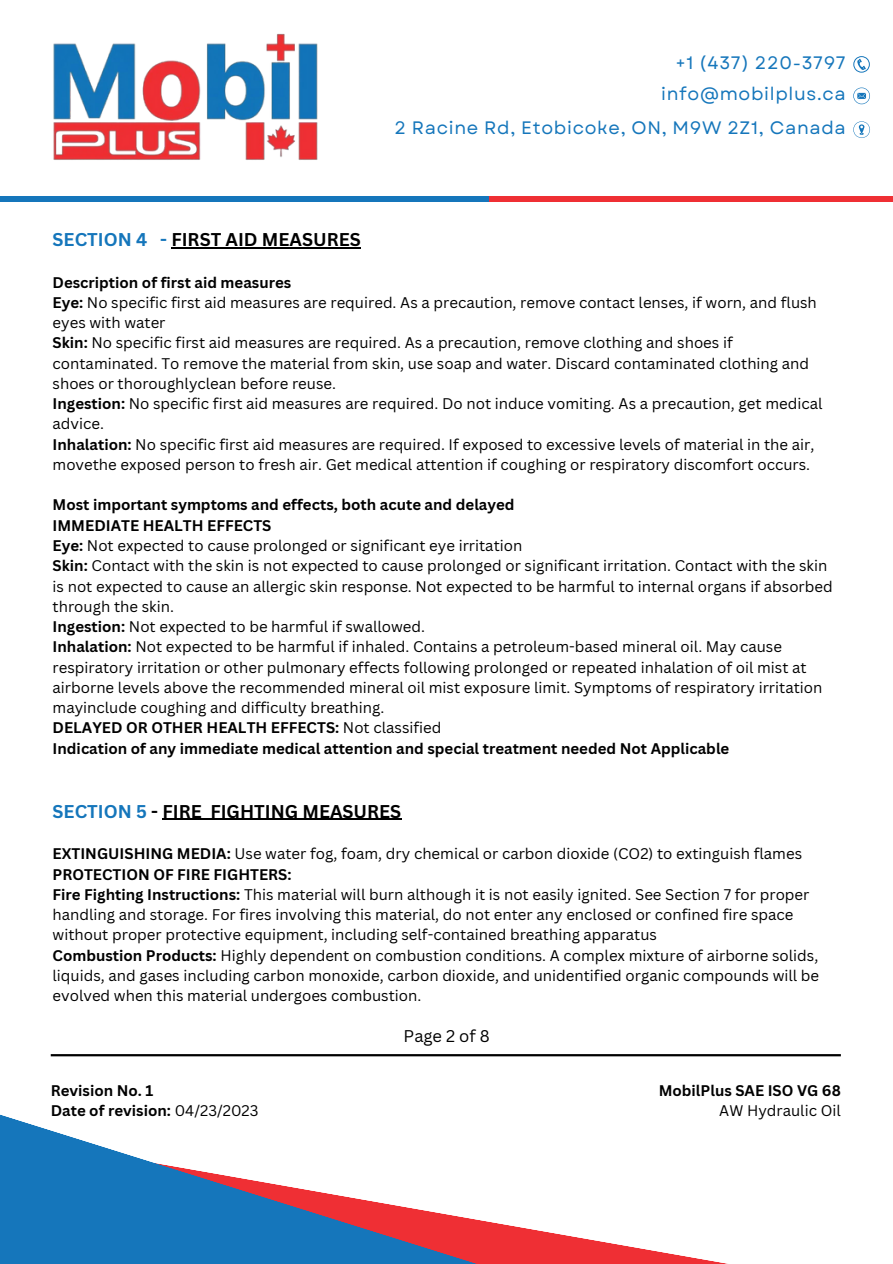
<style>
.page{position:relative;width:893px;height:1264px;background:#fff}
.page>*{position:absolute;margin:0;border:0;box-sizing:border-box;transform-origin:0 0}
.t1{font:18px "Garet";letter-spacing:.04em;color:#1576bb}
.t2{font:700 18px "Canva Sans";color:#000}
.t3{font:16.5px "Canva Sans";color:#000}
.t4{font:15px/20.2px "Canva Sans";color:#000}
.t5{font:700 15px "Canva Sans";color:#000}
.s1{color:#1576bb}
.s2{font-weight:700}
.s3{font-weight:400}
</style>
<div class="page">
<svg style="left:853px;top:56px;width:16px;height:17px"></svg>
<svg style="left:853px;top:88px;width:16px;height:16px"></svg>
<svg style="left:853px;top:121px;width:16px;height:17px"></svg>
<div style="left:0;top:196px;width:489px;height:6px;background:#1576bb"></div>
<div style="left:489px;top:196px;width:403px;height:6px;background:#ef2f34"></div>
<svg style="left:542px;top:1231px;width:180px;height:32px"></svg>
<svg style="left:0;top:1114px;width:542px;height:149px"></svg>
<img style="left:53px;top:33px;width:265px;height:127px">
<hr style="left:171px;top:247px;width:190px;height:1px;background:#000">
<hr style="left:162px;top:818px;width:40px;height:2px;background:#000">
<svg style="left:202px;top:818px;width:8px;height:2px"></svg>
<hr style="left:210px;top:818px;width:191px;height:2px;background:#000">
<hr style="left:51px;top:1054px;width:789px;height:2px;background:#000">
<p class="t1" style="left:675px;top:50px;width:172px">+1 (437) 220-3797</p>
<h1 class="t1" style="left:661px;top:81px;width:186px">info@mobilplus.ca</h1>
<p class="t1" style="left:394px;top:115px;width:453px">2 Racine Rd, Etobicoke, ON, M9W 2Z1, Canada</p>
<h2 class="t2" style="left:53px;top:227px;width:310px"><span class="s1">SECTION 4 -</span> FIRST AID MEASURES</h2>
<p class="t5" style="left:53px;top:271px;width:240px">Description of first aid measures</p>
<h2 class="t4" style="left:53px;top:292px;width:765px"><span class="s2">Eye:</span> No specific first aid measures are required. As a precaution, remove contact lenses, if worn, and flush eyes with water</h2>
<p class="t4" style="left:53px;top:332px;width:758px"><span class="s2">Skin:</span> No specific first aid measures are required. As a precaution, remove clothing and shoes if contaminated. To remove the material from skin, use soap and water. Discard contaminated clothing and shoes or thoroughlyclean before reuse.</p>
<h2 class="t4" style="left:53px;top:393px;width:771px"><span class="s2">Ingestion:</span> No specific first aid measures are required. Do not induce vomiting. As a precaution, get medical advice.</h2>
<p class="t4" style="left:53px;top:434px;width:763px"><span class="s2">Inhalation:</span> No specific first aid measures are required. If exposed to excessive levels of material in the air, movethe exposed person to fresh air. Get medical attention if coughing or respiratory discomfort occurs.</p>
<h1 class="t5" style="left:53px;top:494px;width:463px">Most important symptoms and effects, both acute and delayed</h1>
<p class="t5" style="left:53px;top:514px;width:220px">IMMEDIATE HEALTH EFFECTS</p>
<p class="t4" style="left:53px;top:535px;width:471px"><span class="s2">Eye:</span> Not expected to cause prolonged or significant eye irritation</p>
<p class="t4" style="left:53px;top:555px;width:781px"><span class="s2">Skin:</span> Contact with the skin is not expected to cause prolonged or significant irritation. Contact with the skin is not expected to cause an allergic skin response. Not expected to be harmful to internal organs if absorbed through the skin.</p>
<p class="t4" style="left:53px;top:616px;width:374px"><span class="s2">Ingestion:</span> Not expected to be harmful if swallowed.</p>
<p class="t4" style="left:53px;top:636px;width:771px"><span class="s2">Inhalation:</span> Not expected to be harmful if inhaled. Contains a petroleum-based mineral oil. May cause respiratory irritation or other pulmonary effects following prolonged or repeated inhalation of oil mist at airborne levels above the recommended mineral oil mist exposure limit. Symptoms of respiratory irritation mayinclude coughing and difficulty breathing.</p>
<p class="t5" style="left:53px;top:717px;width:390px">DELAYED OR OTHER HEALTH EFFECTS: <span class="s3">Not classified</span></p>
<p class="t5" style="left:53px;top:737px;width:678px">Indication of any immediate medical attention and special treatment needed Not Applicable</p>
<p class="t2" style="left:53px;top:798px;width:350px"><span class="s1">SECTION 5</span> - FIRE FIGHTING MEASURES</p>
<p class="t4" style="left:53px;top:843px;width:751px"><span class="s2">EXTINGUISHING MEDIA:</span> Use water fog, foam, dry chemical or carbon dioxide (CO2) to extinguish flames</p>
<p class="t5" style="left:53px;top:863px;width:240px">PROTECTION OF FIRE FIGHTERS:</p>
<p class="t4" style="left:53px;top:884px;width:758px"><span class="s2">Fire Fighting Instructions:</span> This material will burn although it is not easily ignited. See Section 7 for proper handling and storage. For fires involving this material, do not enter any enclosed or confined fire space without proper protective equipment, including self-contained breathing apparatus</p>
<p class="t4" style="left:53px;top:944px;width:768px;text-align:justify"><span class="s2">Combustion Products:</span> Highly dependent on combustion conditions. A complex mixture of airborne solids, liquids, and gases including carbon monoxide, carbon dioxide, and unidentified organic compounds will be evolved when this material undergoes combustion.</p>
<h2 class="t5" style="left:51px;top:1079px;width:104px">Revision No. 1</h2>
<p class="t5" style="left:51px;top:1100px;width:209px">Date of revision: <span class="s3">04/23/2023</span></p>
<p class="t3" style="left:403px;top:1024px;width:88px">Page 2 of 8</p>
<p class="t5" style="left:658px;top:1079px;width:184px">MobilPlus SAE ISO VG 68</p>
<p class="t4" style="left:719px;top:1100px;width:123px">AW Hydraulic Oil</p>
</div>
